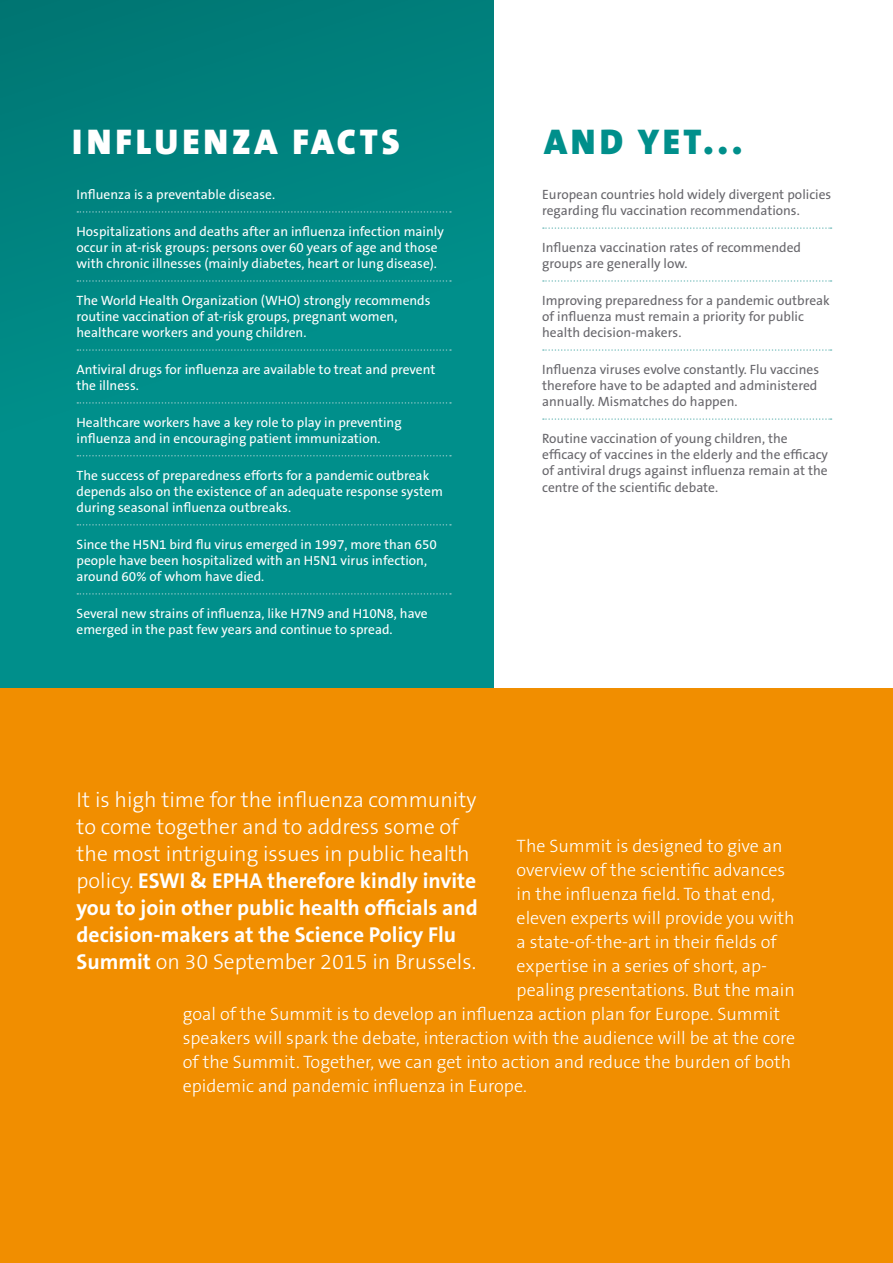
<style>
.page{position:relative;width:893px;height:1263px;background:#fff}
.page>*{position:absolute;margin:0;border:0;box-sizing:border-box;transform-origin:0 0}
.t1{font:900 36px "The Sans B9";letter-spacing:.1em;color:#fff}
.t2{font:900 36px "The Sans B9";letter-spacing:.1em;color:#008f8b}
.t3{font:300 21.6px/27px "The Sans B3";color:#fff}
.t4{font:700 21.6px/27px "The Sans B7";color:#fff;text-align:justify}
.t5{font:300 18px "The Sans B3";color:#fff}
.t6{font:13.5px/16.2px "The Sans B5 Plain";color:#fff}
.t7{font:13.5px/16.2px "The Sans B5 Plain";color:#68676c}
.s1{font-family:"The Sans B3";font-weight:300}
.s2{font-family:"The Sans B7";font-weight:700}
</style>
<div class="page">
<div style="left:0;top:0;width:493px;height:692px;background:linear-gradient(to bottom,#007f7c,#03948e)"></div>
<div style="left:0;top:689px;width:893px;height:574px;background:#f18e00"></div>
<svg style="left:77px;top:211px;width:374px;height:2px"></svg>
<svg style="left:77px;top:280px;width:374px;height:2px"></svg>
<svg style="left:77px;top:349px;width:374px;height:2px"></svg>
<svg style="left:77px;top:402px;width:374px;height:2px"></svg>
<svg style="left:77px;top:455px;width:374px;height:1px"></svg>
<svg style="left:77px;top:524px;width:374px;height:2px"></svg>
<svg style="left:77px;top:593px;width:374px;height:2px"></svg>
<svg style="left:543px;top:227px;width:289px;height:2px"></svg>
<svg style="left:543px;top:280px;width:289px;height:2px"></svg>
<svg style="left:543px;top:349px;width:289px;height:2px"></svg>
<svg style="left:543px;top:418px;width:289px;height:2px"></svg>
<h1 class="t1" style="left:72px;top:123px;width:329px">INFLUENZA FACTS</h1>
<h1 class="t2" style="left:544px;top:123px;width:200px">AND YET...</h1>
<p class="t6" style="left:77px;top:187px;width:200px">Influenza is a preventable disease.</p>
<p class="t6" style="left:77px;top:224px;width:369px">Hospitalizations and deaths after an influenza infection mainly occur in at-risk groups: persons over 60 years of age and those with chronic illnesses (mainly diabetes, heart or lung disease).</p>
<p class="t6" style="left:77px;top:293px;width:355px">The World Health Organization (WHO) strongly recommends routine vaccination of at-risk groups, pregnant women, healthcare workers and young children.</p>
<p class="t6" style="left:77px;top:362px;width:360px">Antiviral drugs for influenza are available to treat and prevent the illness.</p>
<p class="t6" style="left:77px;top:415px;width:327px">Healthcare workers have a key role to play in preventing influenza and in encouraging patient immunization.</p>
<p class="t6" style="left:77px;top:467px;width:368px">The success of preparedness efforts for a pandemic outbreak depends also on the existence of an adequate response system during seasonal influenza outbreaks.</p>
<p class="t6" style="left:77px;top:536px;width:362px">Since the H5N1 bird flu virus emerged in 1997, more than 650 people have been hospitalized with an H5N1 virus infection, around 60% of whom have died.</p>
<p class="t6" style="left:77px;top:606px;width:353px">Several new strains of influenza, like H7N9 and H10N8, have emerged in the past few years and continue to spread.</p>
<p class="t7" style="left:542px;top:187px;width:291px">European countries hold widely divergent policies regarding flu vaccination recommendations.</p>
<p class="t7" style="left:542px;top:240px;width:260px">Influenza vaccination rates of recommended groups are generally low.</p>
<p class="t7" style="left:542px;top:293px;width:289px">Improving preparedness for a pandemic outbreak of influenza must remain a priority for public health decision-makers.</p>
<p class="t7" style="left:542px;top:362px;width:278px">Influenza viruses evolve constantly. Flu vaccines therefore have to be adapted and administered annually. Mismatches do happen.</p>
<p class="t7" style="left:542px;top:431px;width:287px">Routine vaccination of young children, the efficacy of vaccines in the elderly and the efficacy of antiviral drugs against influenza remain at the centre of the scientific debate.</p>
<h2 class="t3" style="left:77px;top:787px;width:401px">It is high time for the influenza community to come together and to address some of the most intriguing issues in public health</h2>
<h2 class="t4" style="left:77px;top:868px;width:403px"><span class="s1">policy.</span> ESWI &amp; EPHA therefore kindly invite you to join other public health officials and decision-makers at the Science Policy Flu</h2>
<h2 class="t3" style="left:77px;top:949px;width:401px"><span class="s2">Summit</span> on 30 September 2015 in Brussels.</h2>
<h3 class="t5" style="left:517px;top:836px;width:267px">The Summit is designed to give an</h3>
<h3 class="t5" style="left:517px;top:860px;width:270px">overview of the scientific advances</h3>
<h3 class="t5" style="left:517px;top:884px;width:260px">in the influenza field. To that end,</h3>
<h3 class="t5" style="left:517px;top:908px;width:280px">eleven experts will provide you with</h3>
<h3 class="t5" style="left:517px;top:932px;width:261px">a state-of-the-art in their fields of</h3>
<h3 class="t5" style="left:517px;top:956px;width:252px">expertise in a series of short, ap-</h3>
<h3 class="t5" style="left:517px;top:980px;width:280px">pealing presentations. But the main</h3>
<h3 class="t5" style="left:183px;top:1004px;width:599px">goal of the Summit is to develop an influenza action plan for Europe. Summit</h3>
<h3 class="t5" style="left:183px;top:1028px;width:614px">speakers will spark the debate, interaction with the audience will be at the core</h3>
<h3 class="t5" style="left:183px;top:1052px;width:610px">of the Summit. Together, we can get into action and reduce the burden of both</h3>
<h3 class="t5" style="left:183px;top:1076px;width:346px">epidemic and pandemic influenza in Europe.</h3>
</div>
